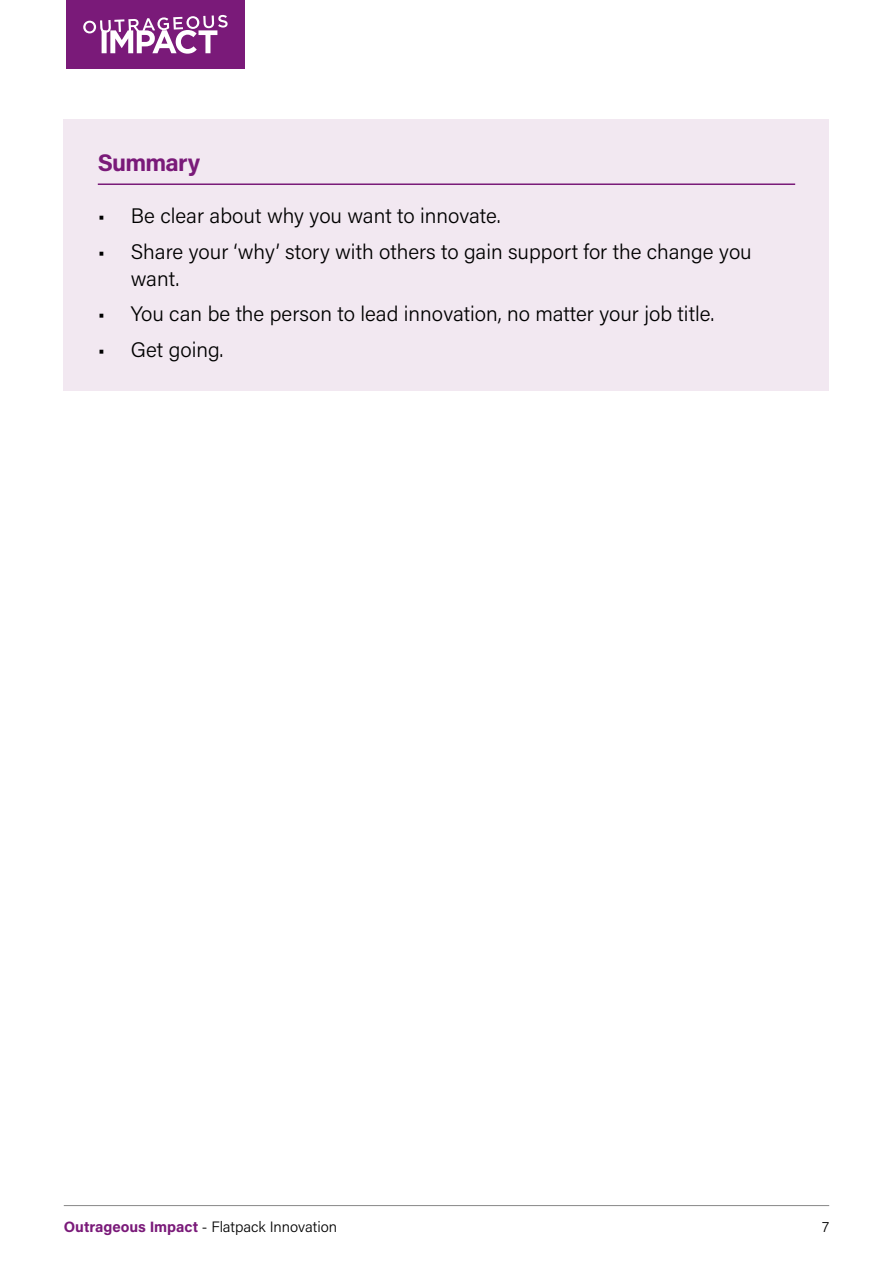
<style>
.page{position:relative;width:893px;height:1263px;background:#fff}
.page>*{position:absolute;margin:0;border:0;box-sizing:border-box;transform-origin:0 0}
.t1{font:700 24px "Acumin Pro";letter-spacing:-.03em;color:#7a1a79}
.t2{font:300 21px/27px "Acumin Pro";color:#000}
.t3{font:300 15px "Acumin Pro";color:#000}
.s1{font-weight:700;color:#7a1a79}
</style>
<div class="page">
<hr style="left:64px;top:1205px;width:765px;height:1px;background:#878787">
<div style="left:66px;top:0;width:179px;height:69px;background:#7a1a79"></div>
<svg style="left:83px;top:15px;width:145px;height:39px"></svg>
<div style="left:64px;top:119px;width:765px;height:272px;background:#f2e8f1"></div>
<hr style="left:98px;top:183px;width:697px;height:2px;background:#7a1a79">
<p class="t1" style="left:98px;top:145px;width:104px">Summary</p>
<p class="t2" style="left:98px;top:202px;width:404px">• Be clear about why you want to innovate.</p>
<p class="t2" style="left:131px;top:237px;width:622px;text-indent:-33px">• Share your ‘why’ story with others to gain support for the change you want.</p>
<p class="t2" style="left:98px;top:300px;width:618px">• You can be the person to lead innovation, no matter your job title.</p>
<p class="t2" style="left:98px;top:335px;width:127px">• Get going.</p>
<p class="t3" style="left:64px;top:1216px;width:275px"><span class="s1">Outrageous Impact</span> - Flatpack Innovation</p>
<p class="t3" style="left:822px;top:1216px;width:9px">7</p>
</div>
